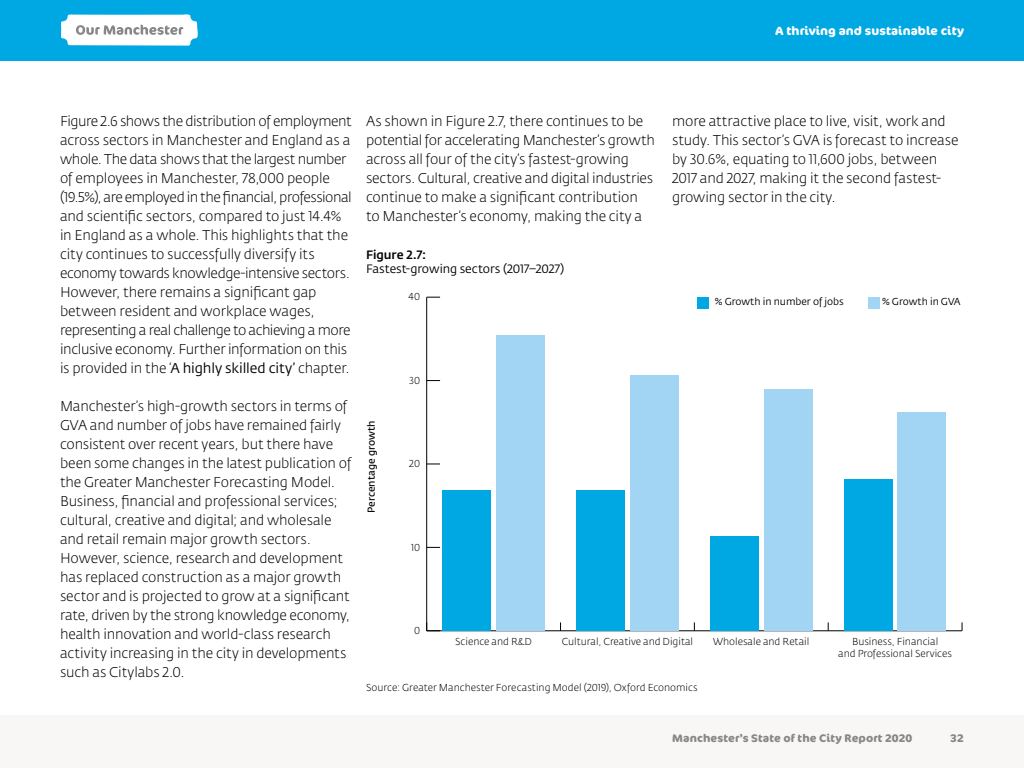
<style>
.page{position:relative;width:1024px;height:768px;background:#fff}
.page>*{position:absolute;margin:0;border:0;box-sizing:border-box;transform-origin:0 0}
.Body{font:300 14px/19px "Fedra Sans Std";letter-spacing:-.01em;color:#000}
.Fig_Map_Table_head{font:12px/14.2px "Fedra Sans Std";letter-spacing:-.005em;color:#000}
.t1{font:700 12px "Cocon";letter-spacing:.01em;color:#fff}
.t2{font:700 11px "Cocon";letter-spacing:.01em;color:#878787}
.Source{font:300 10px/12px "Fedra Sans Std";color:#000;text-align:center}
.t3{font:10px "Fedra Sans Std";color:#000}
.t4{font:600 10px "Fedra Sans Std";color:#000}
.s1{font-weight:400}
.s2{font-weight:500}
</style>
<div class="page">
<div style="left:0;top:0;width:1024px;height:60px;background:#00a8e3"></div>
<div style="left:0;top:715px;width:1024px;height:53px;background:#f8f7f6"></div>
<hr style="left:427px;top:631px;width:535px;height:1px;background:#000">
<hr style="left:426px;top:297px;width:1px;height:334px;background:#000">
<svg style="left:426px;top:622px;width:14px;height:10px"></svg>
<svg style="left:427px;top:547px;width:13px;height:1px"></svg>
<svg style="left:427px;top:464px;width:13px;height:1px"></svg>
<svg style="left:427px;top:380px;width:13px;height:1px"></svg>
<svg style="left:427px;top:297px;width:13px;height:1px"></svg>
<div style="left:868px;top:297px;width:11px;height:12px;background:#a2d4f4"></div>
<div style="left:496px;top:336px;width:48px;height:295px;background:#a2d4f4"></div>
<div style="left:630px;top:376px;width:48px;height:255px;background:#a2d4f4"></div>
<div style="left:764px;top:389px;width:48px;height:242px;background:#a2d4f4"></div>
<div style="left:898px;top:412px;width:48px;height:219px;background:#a2d4f4"></div>
<div style="left:697px;top:297px;width:12px;height:11px;background:#00a8e3"></div>
<div style="left:443px;top:491px;width:48px;height:140px;background:#00a8e3"></div>
<div style="left:577px;top:491px;width:48px;height:140px;background:#00a8e3"></div>
<div style="left:710px;top:537px;width:49px;height:94px;background:#00a8e3"></div>
<div style="left:844px;top:479px;width:48px;height:152px;background:#00a8e3"></div>
<svg style="left:61px;top:14px;width:137px;height:32px"></svg>
<p class="t1" style="left:776px;top:23px;width:190px">A thriving and sustainable city</p>
<p class="Body" style="left:60px;top:112px;width:293px">Figure 2.6 shows the distribution of employment across sectors in Manchester and England as a whole. The data shows that the largest number of employees in Manchester, 78,000 people (19.5%), are employed in the financial, professional and scientific sectors, compared to just 14.4% in England as a whole. This highlights that the city continues to successfully diversify its economy towards knowledge-intensive sectors.<br>However, there remains a significant gap between resident and workplace wages, representing a real challenge to achieving a more inclusive economy. Further information on this is provided in the ‘<span class="s1">A highly skilled city’</span> chapter.</p>
<p class="Body" style="left:60px;top:397px;width:293px">Manchester’s high-growth sectors in terms of GVA and number of jobs have remained fairly consistent over recent years, but there have been some changes in the latest publication of the Greater Manchester Forecasting Model.<br>Business, financial and professional services; cultural, creative and digital; and wholesale and retail remain major growth sectors.<br>However, science, research and development has replaced construction as a major growth sector and is projected to grow at a significant rate, driven by the strong knowledge economy, health innovation and world-class research activity increasing in the city in developments such as Citylabs 2.0.</p>
<p class="Body" style="left:366px;top:112px;width:291px">As shown in Figure 2.7, there continues to be potential for accelerating Manchester’s growth across all four of the city’s fastest-growing sectors. Cultural, creative and digital industries continue to make a significant contribution<br>to Manchester’s economy, making the city a</p>
<p class="Body" style="left:672px;top:112px;width:288px">more attractive place to live, visit, work and study. This sector’s GVA is forecast to increase by 30.6%, equating to 11,600 jobs, between 2017 and 2027, making it the second fastest&shy;growing sector in the city.</p>
<p class="Fig_Map_Table_head" style="left:366px;top:248px;width:200px"><span class="s2">Figure 2.7:<br></span>Fastest-growing sectors (2017–2027)</p>
<p class="t4" style="left:365px;top:513px;width:94px;rotate:-90deg">Percentage growth</p>
<p class="Source" style="left:409px;top:291px;width:13px">40</p>
<p class="Source" style="left:409px;top:375px;width:12px">30</p>
<p class="Source" style="left:409px;top:458px;width:12px">20</p>
<p class="Source" style="left:411px;top:541px;width:11px">10</p>
<p class="Source" style="left:414px;top:625px;width:8px">0</p>
<p class="t3" style="left:715px;top:296px;width:130px">% Growth in number of jobs</p>
<p class="t3" style="left:882px;top:296px;width:80px">% Growth in GVA</p>
<p class="Source" style="left:455px;top:636px;width:78px">Science and R&amp;D</p>
<p class="Source" style="left:562px;top:636px;width:133px">Cultural, Creative and Digital</p>
<p class="Source" style="left:713px;top:636px;width:98px">Wholesale and Retail</p>
<p class="Source" style="left:838px;top:636px;width:115px">Business, Financial<br>and Professional Services</p>
<p class="Source" style="left:366px;top:682px;width:333px">Source: Greater Manchester Forecasting Model (2019), Oxford Economics</p>
<p class="t2" style="left:672px;top:732px;width:242px">Manchester’s State of the City Report 2020</p>
<p class="t2" style="left:950px;top:732px;width:15px">32</p>
</div>
